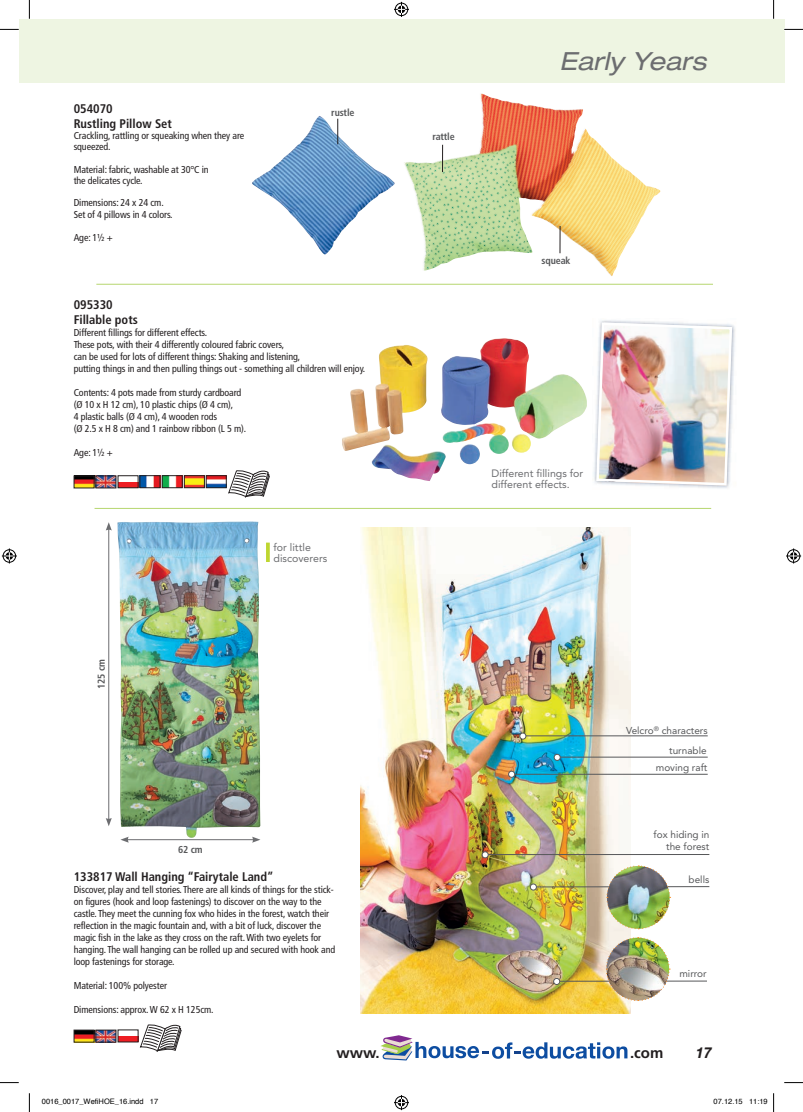
<style>
.page{position:relative;width:803px;height:1112px;background:#fff}
.page>*{position:absolute;margin:0;border:0;box-sizing:border-box;transform-origin:0 0}
.t1{font:italic expanded 25px "Helvetica Neue LT";color:#6c6d70}
.t2{font:700 15px "Frutiger LT";color:#231f20}
.t3{font:italic 700 15px "Helvetica Neue";color:#231f20;scale:.95 1}
.t4{font:700 condensed 12.5px/15px "Frutiger";color:#231f20}
.t5{font:10.62px/11.9px "Avenir LT";color:#6c6d70}
.t6{font:condensed 10px/12px "Frutiger";letter-spacing:-.01em;color:#231f20}
.t7{font:10px/11.9px "Avenir LT";color:#57585a;text-align:right}
.t8{font:700 condensed 10px "Frutiger";letter-spacing:-.015em;color:#57585a}
.t9{font:7.5px "Helvetica";color:#000}
</style>
<div class="page">
<svg style="left:380px;top:1035px;width:247px;height:25px"></svg>
<div style="left:19px;top:19px;width:765px;height:64px;background:#eef5e2"></div>
<img style="left:118px;top:521px;width:142px;height:316px">
<img style="left:76px;top:1031px;width:16px;height:9px">
<div style="left:74px;top:1029px;width:20px;height:13px;border:1px solid #231f20"></div>
<div style="left:118px;top:1036px;width:20px;height:5px;background:#ee1d23"></div>
<svg style="left:140px;top:1024px;width:42px;height:26px"></svg>
<img style="left:98px;top:1031px;width:16px;height:9px">
<div style="left:96px;top:1029px;width:20px;height:13px;border:1px solid #231f20"></div>
<hr style="left:108px;top:528px;width:1px;height:291px;background:#6c6d70">
<svg style="left:106px;top:522px;width:6px;height:8px"></svg>
<svg style="left:106px;top:817px;width:6px;height:9px"></svg>
<hr style="left:127px;top:839px;width:127px;height:1px;background:#6c6d70">
<svg style="left:252px;top:836px;width:8px;height:6px"></svg>
<svg style="left:120px;top:836px;width:9px;height:6px"></svg>
<svg style="left:266px;top:542px;width:4px;height:20px"></svg>
<img style="left:360px;top:527px;width:270px;height:486px">
<hr style="left:512px;top:773px;width:196px;height:1px;background:#57585a">
<div style="left:508px;top:771px;width:7px;height:6px;background:#fff;border-radius:50%"></div>
<div style="left:508px;top:770px;width:7px;height:7px;border:1px solid #57585a;border-radius:50%"></div>
<hr style="left:556px;top:756px;width:152px;height:1px;background:#57585a">
<svg style="left:554px;top:754px;width:6px;height:6px"></svg>
<div style="left:554px;top:753px;width:7px;height:7px;border:1px solid #57585a;border-radius:50%"></div>
<hr style="left:487px;top:853px;width:222px;height:1px;background:#57585a">
<svg style="left:482px;top:851px;width:6px;height:6px"></svg>
<div style="left:482px;top:851px;width:7px;height:7px;border:1px solid #57585a;border-radius:50%"></div>
<hr style="left:536px;top:885px;width:173px;height:2px;background:#57585a">
<svg style="left:530px;top:883px;width:6px;height:6px"></svg>
<div style="left:530px;top:883px;width:7px;height:7px;border:1px solid #57585a;border-radius:50%"></div>
<hr style="left:558px;top:980px;width:149px;height:1px;background:#57585a">
<svg style="left:554px;top:978px;width:6px;height:6px"></svg>
<div style="left:553px;top:977px;width:7px;height:7px;border:1px solid #57585a;border-radius:50%"></div>
<hr style="left:525px;top:735px;width:183px;height:1px;background:#57585a">
<div style="left:520px;top:732px;width:6px;height:7px;background:#fff;border-radius:50%"></div>
<div style="left:519px;top:732px;width:7px;height:7px;border:1px solid #57585a;border-radius:50%"></div>
<img style="left:605px;top:936px;width:65px;height:65px">
<img style="left:606px;top:864px;width:65px;height:65px">
<hr style="left:96px;top:284px;width:617px;height:1px;background:#b6d670">
<hr style="left:95px;top:508px;width:616px;height:1px;background:#b6d670">
<img style="left:252px;top:116px;width:143px;height:139px">
<img style="left:404px;top:96px;width:240px;height:180px">
<svg style="left:337px;top:119px;width:1px;height:25px"></svg>
<svg style="left:442px;top:145px;width:1px;height:27px"></svg>
<svg style="left:560px;top:226px;width:1px;height:27px"></svg>
<div style="left:118px;top:482px;width:20px;height:5px;background:#ee1d23"></div>
<div style="left:118px;top:475px;width:20px;height:13px;border:1px solid #231f20"></div>
<svg style="left:228px;top:470px;width:42px;height:27px"></svg>
<img style="left:76px;top:477px;width:16px;height:9px">
<div style="left:74px;top:475px;width:20px;height:13px;border:1px solid #231f20"></div>
<img style="left:98px;top:477px;width:16px;height:9px">
<div style="left:96px;top:475px;width:20px;height:13px;border:1px solid #231f20"></div>
<img style="left:142px;top:477px;width:16px;height:9px">
<div style="left:140px;top:475px;width:20px;height:13px;border:1px solid #231f20"></div>
<img style="left:208px;top:477px;width:17px;height:9px">
<div style="left:206px;top:475px;width:21px;height:13px;border:1px solid #231f20"></div>
<img style="left:186px;top:477px;width:17px;height:9px">
<div style="left:184px;top:475px;width:21px;height:13px;border:1px solid #231f20"></div>
<img style="left:164px;top:477px;width:17px;height:9px">
<div style="left:162px;top:475px;width:21px;height:13px;border:1px solid #231f20"></div>
<img style="left:593px;top:320px;width:142px;height:169px">
<img style="left:595px;top:321px;width:138px;height:165px">
<img style="left:342px;top:338px;width:245px;height:113px">
<svg style="left:0;top:29px;width:19px;height:1px"></svg>
<svg style="left:784px;top:29px;width:19px;height:1px"></svg>
<svg style="left:29px;top:0;width:1px;height:19px"></svg>
<svg style="left:29px;top:1093px;width:1px;height:18px"></svg>
<svg style="left:773px;top:0;width:1px;height:19px"></svg>
<svg style="left:394px;top:2px;width:15px;height:15px"></svg>
<div style="left:394px;top:1094px;width:15px;height:16px;border:3px solid #fff;border-radius:50%"></div>
<svg style="left:394px;top:1094px;width:15px;height:15px"></svg>
<svg style="left:2px;top:548px;width:15px;height:15px"></svg>
<svg style="left:786px;top:548px;width:15px;height:15px"></svg>
<svg style="left:773px;top:1093px;width:1px;height:18px"></svg>
<p class="t4" style="left:74px;top:101px;width:100px">054070<br>Rustling Pillow Set</p>
<p class="t6" style="left:74px;top:130px;width:172px;line-height:11.2px">Crackling, rattling or squeaking when they are squeezed.</p>
<p class="t6" style="left:74px;top:164px;width:137px;line-height:11.2px">Material: fabric, washable at 30°C in the delicates cycle.</p>
<p class="t6" style="left:74px;top:197px;width:100px;line-height:11.2px">Dimensions: 24 x 24 cm.<br>Set of 4 pillows in 4 colors.</p>
<p class="t6" style="left:74px;top:231px;width:41px">Age: 1½ +</p>
<p class="t8" style="left:331px;top:107px;width:25px">rustle</p>
<p class="t4" style="left:74px;top:297px;width:66px">095330<br>Fillable pots</p>
<p class="t6" style="left:74px;top:327px;width:293px">Different fillings for different effects.<br>These pots, with their 4 differently coloured fabric covers,<br>can be used for lots of different things: Shaking and listening,<br>putting things in and then pulling things out - something all children will enjoy.</p>
<p class="t6" style="left:74px;top:387px;width:174px">Contents: 4 pots made from sturdy cardboard (Ø 10 x H 12 cm), 10 plastic chips (Ø 4 cm),<br>4 plastic balls (Ø 4 cm), 4 wooden rods<br>(Ø 2.5 x H 8 cm) and 1 rainbow ribbon (L 5 m).</p>
<p class="t6" style="left:74px;top:447px;width:41px">Age: 1½ +</p>
<p class="t8" style="left:96px;top:689px;width:31px;rotate:-90deg">125 cm</p>
<p class="t5" style="left:273px;top:541px;width:55px">for little discoverers</p>
<p class="t8" style="left:178px;top:843px;width:26px">62 cm</p>
<p class="t4" style="left:74px;top:869px;width:201px">133817 Wall Hanging “Fairytale Land”</p>
<p class="t6" style="left:74px;top:883px;width:263px">Discover, play and tell stories. There are all kinds of things for the stick&shy;on figures (hook and loop fastenings) to discover on the way to the castle. They meet the cunning fox who hides in the forest, watch their reflection in the magic fountain and, with a bit of luck, discover the magic fish in the lake as they cross on the raft. With two eyelets for hanging. The wall hanging can be rolled up and secured with hook and loop fastenings for storage.</p>
<p class="t6" style="left:74px;top:979px;width:95px">Material: 100% polyester</p>
<p class="t6" style="left:74px;top:1003px;width:141px">Dimensions: approx. W 62 x H 125cm.</p>
<p class="t8" style="left:432px;top:130px;width:24px">rattle</p>
<p class="t1" style="left:559px;top:46px;width:148px">Early Years</p>
<p class="t8" style="left:542px;top:255px;width:30px">squeak</p>
<p class="t5" style="left:491px;top:467px;width:93px">Different fillings for different effects.</p>
<p class="t7" style="left:626px;top:724px;width:83px">Velcro<sup>®</sup> characters</p>
<p class="t7" style="left:669px;top:744px;width:39px">turnable</p>
<p class="t7" style="left:656px;top:761px;width:53px">moving raft</p>
<p class="t7" style="left:654px;top:828px;width:57px">fox hiding in the forest</p>
<p class="t7" style="left:689px;top:873px;width:22px">bells</p>
<p class="t7" style="left:679px;top:967px;width:29px">mirror</p>
<p class="t2" style="left:336px;top:1043px;width:45px">www.</p>
<p class="t2" style="left:630px;top:1043px;width:35px">.com</p>
<p class="t3" style="left:696px;top:1040px;width:18px">17</p>
<p class="t9" style="left:42px;top:1095px;width:118px">0016_0017_WefiHOE_16.indd 17</p>
<p class="t9" style="left:713px;top:1095px;width:56px">07.12.15 11:19</p>
</div>
